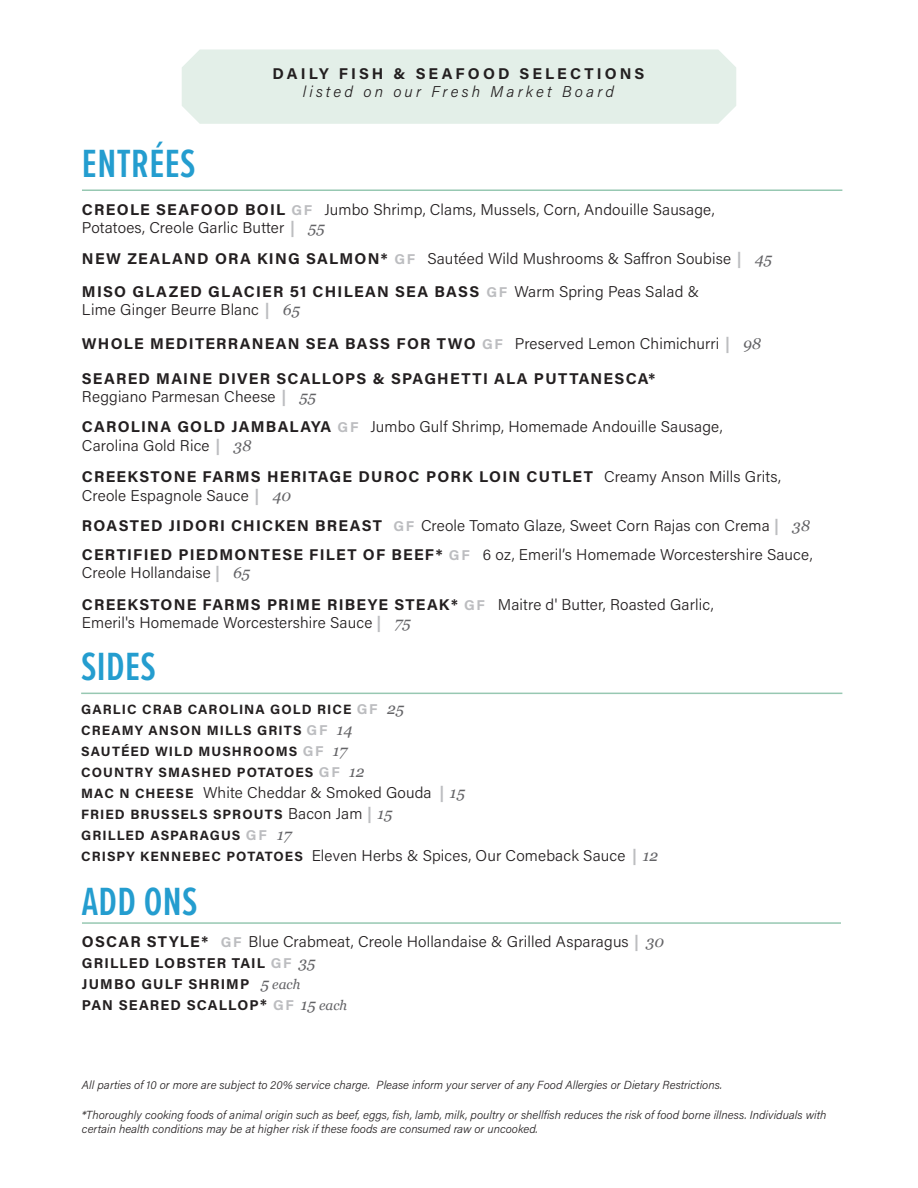
<style>
.page{position:relative;width:918px;height:1188px;background:#fff}
.page>*{position:absolute;margin:0;border:0;box-sizing:border-box;transform-origin:0 0}
.t1{font:600 40.8px "Proxima Nova Ex Cn";letter-spacing:.01em;color:#249dcf}
.t2{font:300 15.6px/18px "Acumin Pro";letter-spacing:.01em;color:#231f20}
.t3{font:700 15.6px/33px "Acumin Pro";letter-spacing:.08em;color:#231f20}
.t4{font:700 15.6px/18px "Acumin Pro";letter-spacing:.2em;color:#231f20;text-align:center}
.t5{font:700 14.25px/21px "Acumin Pro";letter-spacing:.08em;color:#231f20}
.t6{font:700 13.5px/21px "Acumin Pro";letter-spacing:.08em;color:#231f20}
.t7{font:italic 300 11.7px/14.7px "Acumin Pro";color:#231f20}
.s1{font-weight:300;font-style:italic}
.s2{font-weight:700}
.s3{font-weight:700;font-size:14.25px;color:#bcbdc0}
.s4{font-weight:700;color:#bcbdc0}
.s5{font-family:"Georgia";font-weight:400;font-style:italic;color:#636366}
.s6{font-size:14.25px;color:#bcbdc0}
.s7{font-weight:300}
.s8{color:#bcbdc0}
.s9{font-family:"Georgia";font-weight:400;font-style:italic;font-size:15.6px;color:#636366}
.s10{font-weight:700;font-size:13.5px}
.s11{font-weight:300;font-size:15.6px}
.s12{font-size:15.6px;color:#bcbdc0}
.s13{font-family:"Georgia";font-weight:400;font-style:italic;font-size:13.65px;color:#636366}
.s14{font-size:15.6px}
</style>
<div class="page">
<hr style="left:82px;top:189px;width:760px;height:2px;background:#97c8b2">
<hr style="left:82px;top:922px;width:759px;height:2px;background:#97c8b2">
<div style="left:182px;top:50px;width:554px;height:74px;background:#e3efe8"></div>
<hr style="left:81px;top:693px;width:761px;height:1px;background:#97c8b2">
<p class="t1" style="left:82px;top:134px;width:115px">ENTRÉES</p>
<p class="t4" style="left:272px;top:64px;width:373px">DAILY FISH &amp; SEAFOOD SELECTIONS <span class="s1">listed on our Fresh Market Board</span></p>
<p class="t2" style="left:82px;top:200px;width:634px"><span class="s2">CREOLE SEAFOOD BOIL</span> <span class="s3">GF</span> Jumbo Shrimp, Clams, Mussels, Corn, Andouille Sausage,<br>Potatoes, Creole Garlic Butter <span class="s4">|</span> <span class="s5">55</span></p>
<p class="t3" style="left:82px;top:241px;width:691px">NEW ZEALAND ORA KING SALMON* <span class="s6">GF</span> <span class="s7">Sautéed Wild Mushrooms &amp; Saffron Soubise</span> <span class="s8">|</span> <span class="s5">45<br></span>MISO GLAZED GLACIER 51 CHILEAN SEA BASS <span class="s6">GF</span> <span class="s7">Warm Spring Peas Salad &amp;</span></p>
<p class="t2" style="left:82px;top:300px;width:219px">Lime Ginger Beurre Blanc <span class="s4">|</span> <span class="s5">65</span></p>
<p class="t3" style="left:82px;top:326px;width:681px">WHOLE MEDITERRANEAN SEA BASS FOR TWO <span class="s6">GF</span> <span class="s7">Preserved Lemon Chimichurri</span> <span class="s8">|</span> <span class="s5">98</span></p>
<p class="t3" style="left:82px;top:368px;width:575px;line-height:18px">SEARED MAINE DIVER SCALLOPS &amp; SPAGHETTI ALA PUTTANESCA*<br><span class="s7">Reggiano Parmesan Cheese</span> <span class="s8">|</span> <span class="s5">55</span></p>
<p class="t2" style="left:82px;top:416px;width:642px;line-height:19.5px"><span class="s2">CAROLINA GOLD JAMBALAYA</span> <span class="s3">GF</span> Jumbo Gulf Shrimp, Homemade Andouille Sausage,<br>Carolina Gold Rice <span class="s4">|</span> <span class="s5">38</span></p>
<p class="t3" style="left:82px;top:466px;width:700px;line-height:19.5px">CREEKSTONE FARMS HERITAGE DUROC PORK LOIN CUTLET <span class="s7">Creamy Anson Mills Grits,<br>Creole Espagnole Sauce</span> <span class="s8">|</span> <span class="s5">40</span></p>
<p class="t2" style="left:82px;top:516px;width:730px"><span class="s2">ROASTED JIDORI CHICKEN BREAST</span> <span class="s3">GF</span> Creole Tomato Glaze, Sweet Corn Rajas con Crema <span class="s4">|</span> <span class="s5">38</span></p>
<p class="t2" style="left:82px;top:545px;width:732px"><span class="s2">CERTIFIED PIEDMONTESE FILET OF BEEF*</span> <span class="s3">GF</span> 6 oz, Emeril’s Homemade Worcestershire Sauce,<br>Creole Hollandaise <span class="s4">|</span> <span class="s5">65</span></p>
<p class="t2" style="left:82px;top:595px;width:633px"><span class="s2">CREEKSTONE FARMS PRIME RIBEYE STEAK*</span> <span class="s3">GF</span> Maitre d' Butter, Roasted Garlic,<br>Emeril's Homemade Worcestershire Sauce <span class="s4">|</span> <span class="s5">75</span></p>
<p class="t1" style="left:81px;top:637px;width:76px">SIDES</p>
<p class="t6" style="left:81px;top:698px;width:324px">GARLIC CRAB CAROLINA GOLD RICE <span class="s6">GF</span> <span class="s9">25<br></span>CREAMY ANSON MILLS GRITS <span class="s6">GF</span> <span class="s9">14<br></span>SAUTÉED WILD MUSHROOMS <span class="s6">GF</span> <span class="s9">17<br></span>COUNTRY SMASHED POTATOES <span class="s6">GF</span> <span class="s9">12</span></p>
<p class="t2" style="left:81px;top:783px;width:385px"><span class="s10">MAC N CHEESE</span> White Cheddar &amp; Smoked Gouda <span class="s4">|</span> <span class="s5">15</span></p>
<p class="t6" style="left:81px;top:803px;width:313px">FRIED BRUSSELS SPROUTS <span class="s11">Bacon Jam</span> <span class="s12">|</span> <span class="s9">15<br></span>GRILLED ASPARAGUS <span class="s6">GF</span> <span class="s9">17</span></p>
<p class="t2" style="left:81px;top:846px;width:578px"><span class="s10">CRISPY KENNEBEC POTATOES</span> Eleven Herbs &amp; Spices, Our Comeback Sauce <span class="s4">|</span> <span class="s5">12</span></p>
<p class="t1" style="left:82px;top:872px;width:117px">ADD ONS</p>
<p class="t2" style="left:82px;top:932px;width:584px"><span class="s2">OSCAR STYLE*</span> <span class="s3">GF</span> Blue Crabmeat, Creole Hollandaise &amp; Grilled Asparagus <span class="s4">|</span> <span class="s5">30</span></p>
<p class="t5" style="left:82px;top:952px;width:267px">GRILLED LOBSTER TAIL <span class="s8">GF</span> <span class="s9">35<br></span>JUMBO GULF SHRIMP <span class="s9">5</span> <span class="s13">each<br></span>PAN SEARED SCALLOP<span class="s14">*</span> <span class="s8">GF</span> <span class="s9">15</span> <span class="s13">each</span></p>
<p class="t7" style="left:82px;top:1077px;width:642px">All parties of 10 or more are subject to 20% service charge. Please inform your server of any Food Allergies or Dietary Restrictions.</p>
<p class="t7" style="left:82px;top:1107px;width:746px">*Thoroughly cooking foods of animal origin such as beef, eggs, fish, lamb, milk, poultry or shellfish reduces the risk of food borne illness. Individuals with certain health conditions may be at higher risk if these foods are consumed raw or uncooked.</p>
</div>
